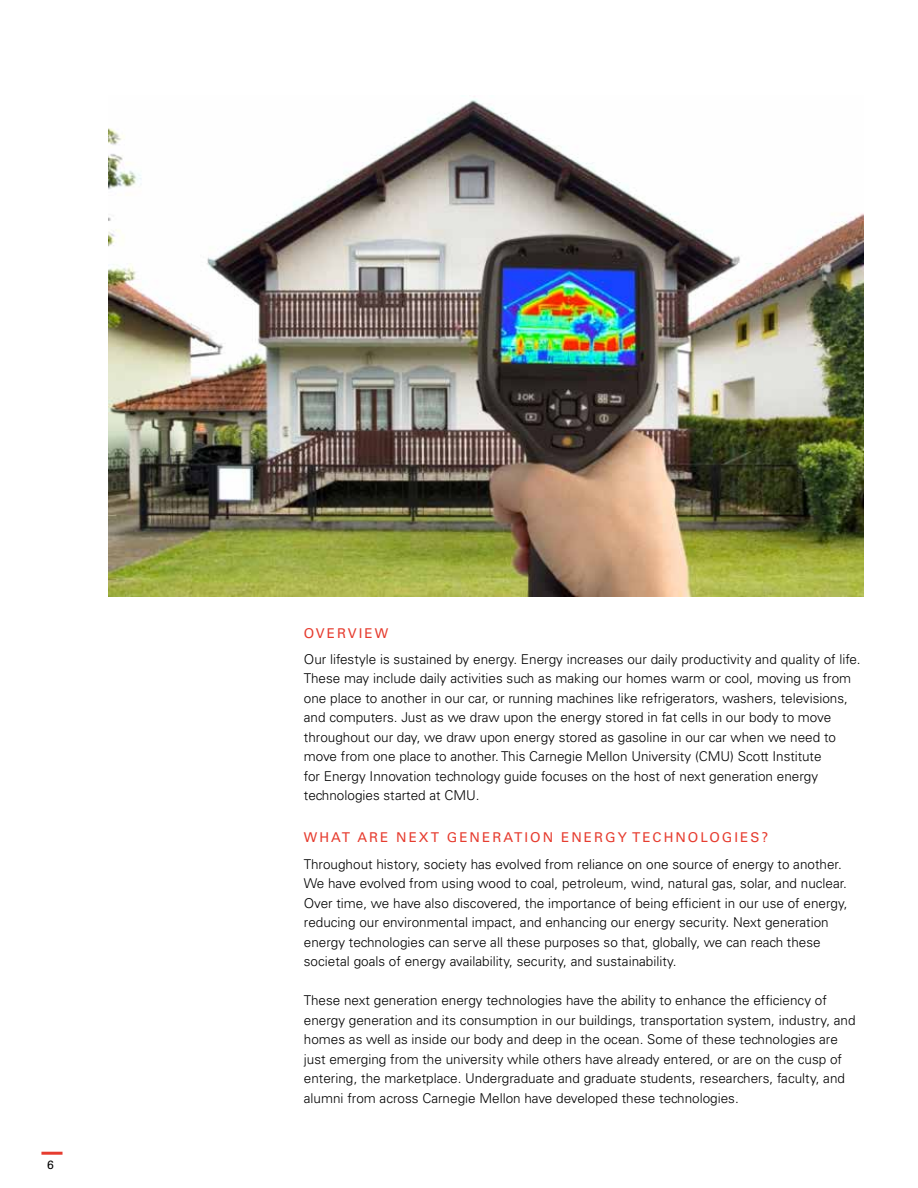
<style>
.page{position:relative;width:918px;height:1188px;background:#fff}
.page>*{position:absolute;margin:0;border:0;box-sizing:border-box;transform-origin:0 0}
.t1{font:300 13.5px/19.5px "Univers";color:#000}
.t2{font:13.5px "Univers";letter-spacing:.15em;color:#e63c2f}
.t3{font:12px "Univers";color:#000}
</style>
<div class="page">
<img style="left:108px;top:99px;width:756px;height:498px">
<hr style="left:41px;top:1152px;width:22px;height:3px;background:#e63c2f">
<p class="t3" style="left:47px;top:1157px;width:8px">6</p>
<p class="t2" style="left:304px;top:625px;width:86px">OVERVIEW</p>
<p class="t1" style="left:304px;top:649px;width:558px">Our lifestyle is sustained by energy. Energy increases our daily productivity and quality of life.<br>These may include daily activities such as making our homes warm or cool, moving us from one place to another in our car, or running machines like refrigerators, washers, televisions, and computers. Just as we draw upon the energy stored in fat cells in our body to move throughout our day, we draw upon energy stored as gasoline in our car when we need to move from one place to another. This Carnegie Mellon University (CMU) Scott Institute<br>for Energy Innovation technology guide focuses on the host of next generation energy technologies started at CMU.</p>
<p class="t2" style="left:304px;top:830px;width:466px">WHAT ARE NEXT GENERATION ENERGY TECHNOLOGIES?</p>
<p class="t1" style="left:304px;top:854px;width:545px">Throughout history, society has evolved from reliance on one source of energy to another.<br>We have evolved from using wood to coal, petroleum, wind, natural gas, solar, and nuclear.<br>Over time, we have also discovered, the importance of being efficient in our use of energy, reducing our environmental impact, and enhancing our energy security. Next generation energy technologies can serve all these purposes so that, globally, we can reach these societal goals of energy availability, security, and sustainability.</p>
<p class="t1" style="left:304px;top:991px;width:553px">These next generation energy technologies have the ability to enhance the efficiency of energy generation and its consumption in our buildings, transportation system, industry, and homes as well as inside our body and deep in the ocean. Some of these technologies are just emerging from the university while others have already entered, or are on the cusp of entering, the marketplace. Undergraduate and graduate students, researchers, faculty, and alumni from across Carnegie Mellon have developed these technologies.</p>
</div>
